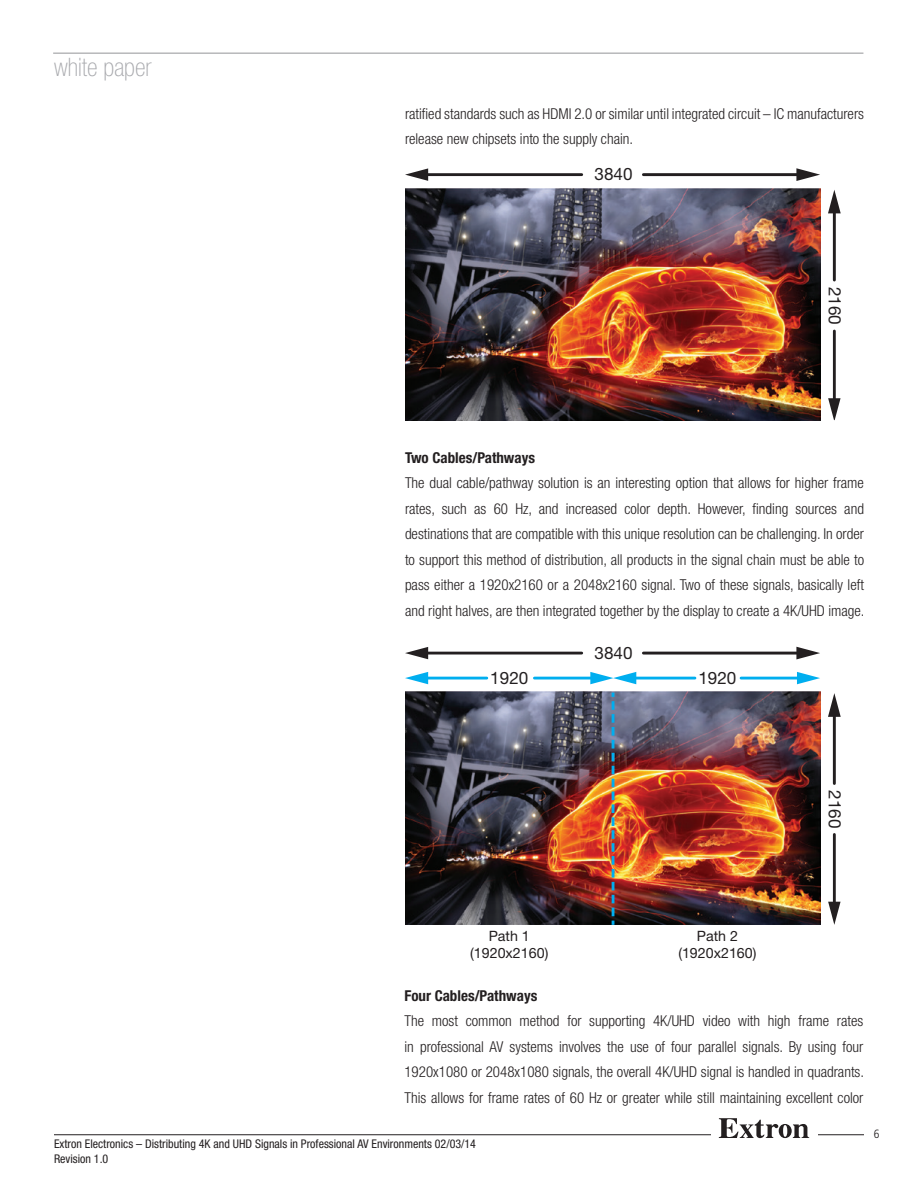
<style>
.page{position:relative;width:918px;height:1188px;background:#fff}
.page>*{position:absolute;margin:0;border:0;box-sizing:border-box;transform-origin:0 0}
.t1{font:100 condensed 25.5px "Helvetica Neue LT Std";color:#a8a9ad}
.t2{font:17.1px "Helvetica Neue LT Std";color:#231f20}
.main_text{font:300 condensed 15px/25.5px "Helvetica Neue LT Std";color:#231f20;text-align:justify}
.SUB_title__secondary{font:700 condensed 15px "Helvetica Neue LT Std";color:#231f20}
.t3{font:14.25px/17.1px "Helvetica Neue LT Std";color:#231f20;text-align:center}
.t4{font:condensed 12px/14.4px "Helvetica Neue LT Std";color:#231f20}
.t5{font:300 condensed 12px "Frutiger LT Std";color:#231f20}
</style>
<div class="page">
<hr style="left:53px;top:53px;width:810px;height:1px;background:#939598">
<hr style="left:54px;top:1134px;width:810px;height:1px;background:#231f20">
<div style="left:711px;top:1125px;width:107px;height:22px;background:#fff"></div>
<svg style="left:719px;top:1118px;width:90px;height:20px"></svg>
<img style="left:406px;top:692px;width:414px;height:233px">
<hr style="left:741px;top:677px;width:60px;height:3px;background:#00aeef">
<svg style="left:797px;top:672px;width:23px;height:12px"></svg>
<hr style="left:534px;top:677px;width:61px;height:3px;background:#00aeef">
<hr style="left:424px;top:677px;width:63px;height:3px;background:#00aeef">
<svg style="left:405px;top:672px;width:23px;height:12px"></svg>
<hr style="left:632px;top:677px;width:63px;height:3px;background:#00aeef">
<svg style="left:590px;top:672px;width:46px;height:12px"></svg>
<hr style="left:833px;top:713px;width:3px;height:71px;background:#231f20">
<svg style="left:828px;top:693px;width:13px;height:24px"></svg>
<hr style="left:833px;top:834px;width:3px;height:72px;background:#231f20">
<svg style="left:828px;top:902px;width:13px;height:23px"></svg>
<hr style="left:643px;top:652px;width:158px;height:3px;background:#231f20">
<svg style="left:796px;top:647px;width:24px;height:12px"></svg>
<hr style="left:424px;top:652px;width:158px;height:3px;background:#231f20">
<svg style="left:405px;top:647px;width:23px;height:12px"></svg>
<svg style="left:612px;top:693px;width:2px;height:232px"></svg>
<img style="left:406px;top:189px;width:414px;height:231px">
<hr style="left:643px;top:173px;width:158px;height:3px;background:#231f20">
<svg style="left:796px;top:168px;width:24px;height:13px"></svg>
<hr style="left:424px;top:173px;width:158px;height:3px;background:#231f20">
<svg style="left:405px;top:168px;width:23px;height:13px"></svg>
<hr style="left:833px;top:209px;width:3px;height:71px;background:#231f20">
<svg style="left:828px;top:190px;width:13px;height:23px"></svg>
<hr style="left:833px;top:331px;width:3px;height:71px;background:#231f20">
<svg style="left:828px;top:398px;width:13px;height:22px"></svg>
<h1 class="t1" style="left:54px;top:53px;width:99px">white paper</h1>
<p class="main_text" style="left:405px;top:101px;width:461px">ratified standards such as HDMI 2.0 or similar until integrated circuit – IC manufacturers release new chipsets into the supply chain.</p>
<p class="t2" style="left:595px;top:164px;width:40px">3840</p>
<p class="t2" style="left:845px;top:287px;width:40px;rotate:90deg">2160</p>
<p class="SUB_title__secondary" style="left:405px;top:448px;width:132px">Two Cables/Pathways</p>
<p class="main_text" style="left:405px;top:470px;width:461px">The dual cable/pathway solution is an interesting option that allows for higher frame rates, such as 60 Hz, and increased color depth. However, finding sources and destinations that are compatible with this unique resolution can be challenging. In order to support this method of distribution, all products in the signal chain must be able to pass either a 1920x2160 or a 2048x2160 signal. Two of these signals, basically left and right halves, are then integrated together by the display to create a 4K/UHD image.</p>
<p class="t2" style="left:595px;top:642px;width:40px">3840</p>
<p class="t2" style="left:490px;top:667px;width:40px">1920</p>
<p class="t2" style="left:698px;top:667px;width:40px">1920</p>
<p class="t2" style="left:845px;top:790px;width:40px;rotate:90deg">2160</p>
<p class="t3" style="left:470px;top:927px;width:80px">Path 1 (1920x2160)</p>
<p class="t3" style="left:678px;top:927px;width:80px">Path 2 (1920x2160)</p>
<p class="SUB_title__secondary" style="left:404px;top:986px;width:134px">Four Cables/Pathways</p>
<p class="main_text" style="left:404px;top:1008px;width:461px">The most common method for supporting 4K/UHD video with high frame rates in professional AV systems involves the use of four parallel signals. By using four 1920x1080 or 2048x1080 signals, the overall 4K/UHD signal is handled in quadrants.<br>This allows for frame rates of 60 Hz or greater while still maintaining excellent color</p>
<p class="t4" style="left:54px;top:1137px;width:424px">Extron Electronics – Distributing 4K and UHD Signals in Professional AV Environments 02/03/14<br>Revision 1.0</p>
<p class="t5" style="left:874px;top:1127px;width:7px">6</p>
</div>
